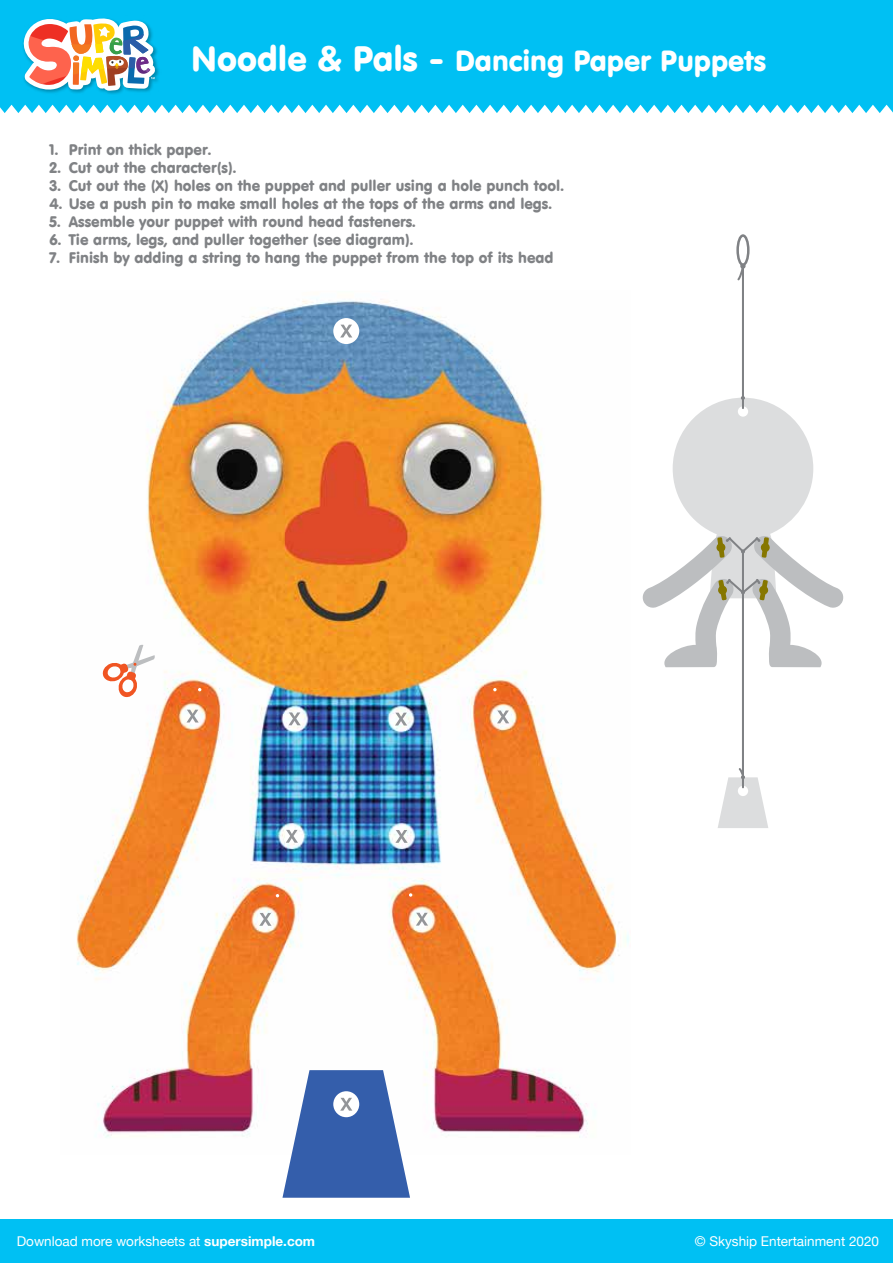
<style>
.page{position:relative;width:893px;height:1263px;background:#fff}
.page>*{position:absolute;margin:0;border:0;box-sizing:border-box;transform-origin:0 0}
.t1{font:28.5px "VAG Rounded TL";color:#fff}
.t2{font:15px/18px "VAG Rounded TL";color:#808285}
.t3{font:13.5px "Helvetica Neue";color:#fff}
.s1{font-size:34.5px}
.s2{font-weight:700}
</style>
<div class="page">
<img style="left:76px;top:299px;width:553px;height:839px">
<div style="left:333px;top:318px;width:26px;height:26px;background:#fff;border-radius:50%"></div>
<svg style="left:340px;top:325px;width:12px;height:12px"></svg>
<svg style="left:186px;top:710px;width:13px;height:12px"></svg>
<svg style="left:288px;top:712px;width:13px;height:13px"></svg>
<svg style="left:395px;top:713px;width:12px;height:12px"></svg>
<svg style="left:497px;top:710px;width:12px;height:13px"></svg>
<svg style="left:286px;top:830px;width:12px;height:13px"></svg>
<svg style="left:259px;top:913px;width:12px;height:13px"></svg>
<svg style="left:395px;top:830px;width:13px;height:13px"></svg>
<svg style="left:416px;top:913px;width:12px;height:12px"></svg>
<svg style="left:282px;top:1070px;width:128px;height:128px"></svg>
<svg style="left:102px;top:644px;width:53px;height:54px"></svg>
<svg style="left:493px;top:688px;width:4px;height:3px"></svg>
<svg style="left:409px;top:893px;width:3px;height:4px"></svg>
<div style="left:0;top:0;width:893px;height:113px;background:#00c0f3"></div>
<div style="left:0;top:1219px;width:893px;height:44px;background:#00c0f3"></div>
<img style="left:156px;top:15px;width:5px;height:82px">
<svg style="left:8px;top:6px;width:148px;height:91px"></svg>
<hr style="left:742px;top:266px;width:2px;height:142px;background:#808285">
<hr style="left:742px;top:552px;width:2px;height:235px;background:#808285">
<div style="left:736px;top:234px;width:14px;height:32px;border:3px solid #808285;border-radius:50%"></div>
<svg style="left:642px;top:396px;width:202px;height:271px"></svg>
<svg style="left:718px;top:768px;width:50px;height:60px"></svg>
<svg style="left:737px;top:263px;width:9px;height:18px"></svg>
<h1 class="t1" style="left:191px;top:43px;width:576px"><span class="s1">Noodle &amp; Pals -</span> Dancing Paper Puppets</h1>
<p class="t2" style="left:69px;top:140px;width:496px">Print on thick paper.<br>Cut out the character(s).<br>Cut out the (X) holes on the puppet and puller using a hole punch tool.</p>
<p class="t2" style="left:69px;top:194px;width:486px;text-indent:-19px">4. Use a push pin to make small holes at the tops of the arms and legs.<br>Assemble your puppet with round head fasteners.<br>Tie arms, legs, and puller together (see diagram).<br>Finish by adding a string to hang the puppet from the top of its head</p>
<p class="t2" style="left:50px;top:140px;width:13px">1.<br>2.<br>3.</p>
<p class="t2" style="left:50px;top:212px;width:13px;text-align:justify">5.<br>6.<br>7.</p>
<p class="t3" style="left:17px;top:1231px;width:300px">Download more worksheets at <span class="s2">supersimple.com</span></p>
<p class="t3" style="left:695px;top:1231px;width:186px">© Skyship Entertainment 2020</p>
</div>
